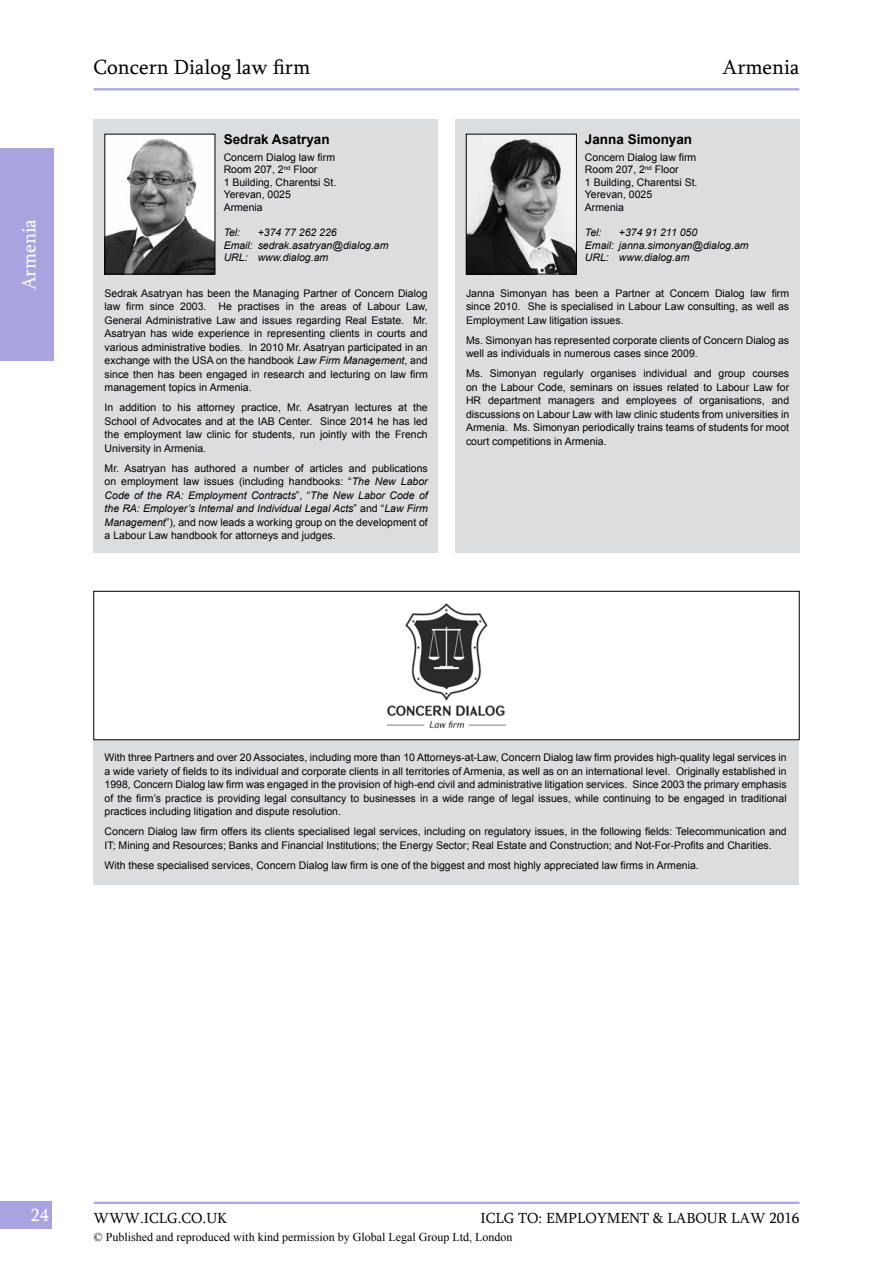
<style>
.page{position:relative;width:893px;height:1263px;background:#fff}
.page>*{position:absolute;margin:0;border:0;box-sizing:border-box;transform-origin:0 0}
.t1{font:21px "Sylfaen";color:#000}
.t2{font:19.5px "Sylfaen";color:#fff}
.t3{font:18px "Sylfaen";color:#fff}
.t4{font:15px "Sylfaen";color:#000}
.t5{font:700 13.5px "Arial";color:#000}
.t6{font:12px "Times New Roman";color:#000}
.t7{font:10.5px/13.5px "Arial";color:#000;text-align:justify}
.t8{font:italic 10.5px/12.6px "Arial";color:#000}
.s1{font-style:italic}
</style>
<div class="page">
<div style="left:0;top:1201px;width:52px;height:28px;background:#a9a4df"></div>
<hr style="left:94px;top:1202px;width:705px;height:2px;background:#a9a4df">
<div style="left:0;top:148px;width:53px;height:213px;background:#a9a4df"></div>
<div style="left:94px;top:119px;width:344px;height:434px;background:#dcddde"></div>
<div style="left:94px;top:740px;width:705px;height:144px;background:#dcddde"></div>
<div style="left:455px;top:119px;width:344px;height:434px;background:#dcddde"></div>
<hr style="left:94px;top:88px;width:705px;height:2px;background:#a9a4df">
<img style="left:107px;top:136px;width:106px;height:136px">
<div style="left:105px;top:134px;width:110px;height:140px;border:1px solid #000"></div>
<img style="left:388px;top:603px;width:117px;height:126px">
<div style="left:94px;top:591px;width:705px;height:149px;border:1px solid #000"></div>
<img style="left:468px;top:136px;width:107px;height:136px">
<div style="left:466px;top:134px;width:111px;height:140px;border:1px solid #000"></div>
<h2 class="t2" style="left:16px;top:290px;width:73px;rotate:-90deg">Armenia</h2>
<h1 class="t1" style="left:94px;top:53px;width:218px">Concern Dialog law firm</h1>
<h1 class="t1" style="left:722px;top:53px;width:79px">Armenia</h1>
<p class="t5" style="left:224px;top:130px;width:108px">Sedrak Asatryan</p>
<p class="t7" style="left:224px;top:151px;width:114px;line-height:12.6px;text-align:left">Concern Dialog law firm<br>Room 207, 2<sup>nd</sup> Floor<br>1 Building, Charentsi St.<br>Yerevan, 0025<br>Armenia</p>
<p class="t8" style="left:224px;top:226px;width:18px">Tel:</p>
<p class="t8" style="left:224px;top:226px;width:166px;text-indent:34px">+374 77 262 226<br>Email: sedrak.asatryan@dialog.am<br>URL: www.dialog.am</p>
<p class="t7" style="left:105px;top:286px;width:325px">Sedrak Asatryan has been the Managing Partner of Concern Dialog law firm since 2003. He practises in the areas of Labour Law, General Administrative Law and issues regarding Real Estate. Mr.<br>Asatryan has wide experience in representing clients in courts and various administrative bodies. In 2010 Mr. Asatryan participated in an exchange with the USA on the handbook <span class="s1">Law Firm Management</span>, and since then has been engaged in research and lecturing on law firm management topics in Armenia.</p>
<p class="t7" style="left:105px;top:401px;width:325px">In addition to his attorney practice, Mr. Asatryan lectures at the School of Advocates and at the IAB Center. Since 2014 he has led the employment law clinic for students, run jointly with the French University in Armenia.</p>
<p class="t7" style="left:105px;top:461px;width:325px">Mr. Asatryan has authored a number of articles and publications on employment law issues (including handbooks: “<span class="s1">The New Labor Code of the RA: Employment Contracts</span>”, “<span class="s1">The New Labor Code of the RA: Employer’s Internal and Individual Legal Acts</span>” and “<span class="s1">Law Firm Management</span>”), and now leads a working group on the development of a Labour Law handbook for attorneys and judges.</p>
<p class="t5" style="left:585px;top:130px;width:109px">Janna Simonyan</p>
<p class="t7" style="left:585px;top:151px;width:114px;line-height:12.6px;text-align:left">Concern Dialog law firm<br>Room 207, 2<sup>nd</sup> Floor<br>1 Building, Charentsi St.<br>Yerevan, 0025<br>Armenia</p>
<p class="t8" style="left:585px;top:226px;width:18px">Tel:</p>
<p class="t8" style="left:585px;top:226px;width:165px;text-indent:34px">+374 91 211 050<br>Email: janna.simonyan@dialog.am<br>URL: www.dialog.am</p>
<p class="t7" style="left:466px;top:286px;width:325px">Janna Simonyan has been a Partner at Concern Dialog law firm since 2010. She is specialised in Labour Law consulting, as well as Employment Law litigation issues.</p>
<p class="t7" style="left:466px;top:333px;width:325px">Ms. Simonyan has represented corporate clients of Concern Dialog as well as individuals in numerous cases since 2009.</p>
<p class="t7" style="left:466px;top:367px;width:325px">Ms. Simonyan regularly organises individual and group courses on the Labour Code, seminars on issues related to Labour Law for HR department managers and employees of organisations, and discussions on Labour Law with law clinic students from universities in Armenia. Ms. Simonyan periodically trains teams of students for moot court competitions in Armenia.</p>
<p class="t7" style="left:105px;top:751px;width:684px">With three Partners and over 20 Associates, including more than 10 Attorneys-at-Law, Concern Dialog law firm provides high-quality legal services in a wide variety of fields to its individual and corporate clients in all territories of Armenia, as well as on an international level. Originally established in 1998, Concern Dialog law firm was engaged in the provision of high-end civil and administrative litigation services. Since 2003 the primary emphasis of the firm’s practice is providing legal consultancy to businesses in a wide range of legal issues, while continuing to be engaged in traditional practices including litigation and dispute resolution.</p>
<p class="t7" style="left:105px;top:825px;width:684px">Concern Dialog law firm offers its clients specialised legal services, including on regulatory issues, in the following fields: Telecommunication and<br>IT; Mining and Resources; Banks and Financial Institutions; the Energy Sector; Real Estate and Construction; and Not-For-Profits and Charities.</p>
<p class="t7" style="left:105px;top:858px;width:596px">With these specialised services, Concern Dialog law firm is one of the biggest and most highly appreciated law firms in Armenia.</p>
<h3 class="t3" style="left:31px;top:1202px;width:20px">24</h3>
<h3 class="t4" style="left:94px;top:1208px;width:135px">WWW.ICLG.CO.UK</h3>
<h3 class="t4" style="left:480px;top:1208px;width:320px">ICLG TO: EMPLOYMENT &amp; LABOUR LAW 2016</h3>
<p class="t6" style="left:94px;top:1229px;width:420px">© Published and reproduced with kind permission by Global Legal Group Ltd, London</p>
</div>
